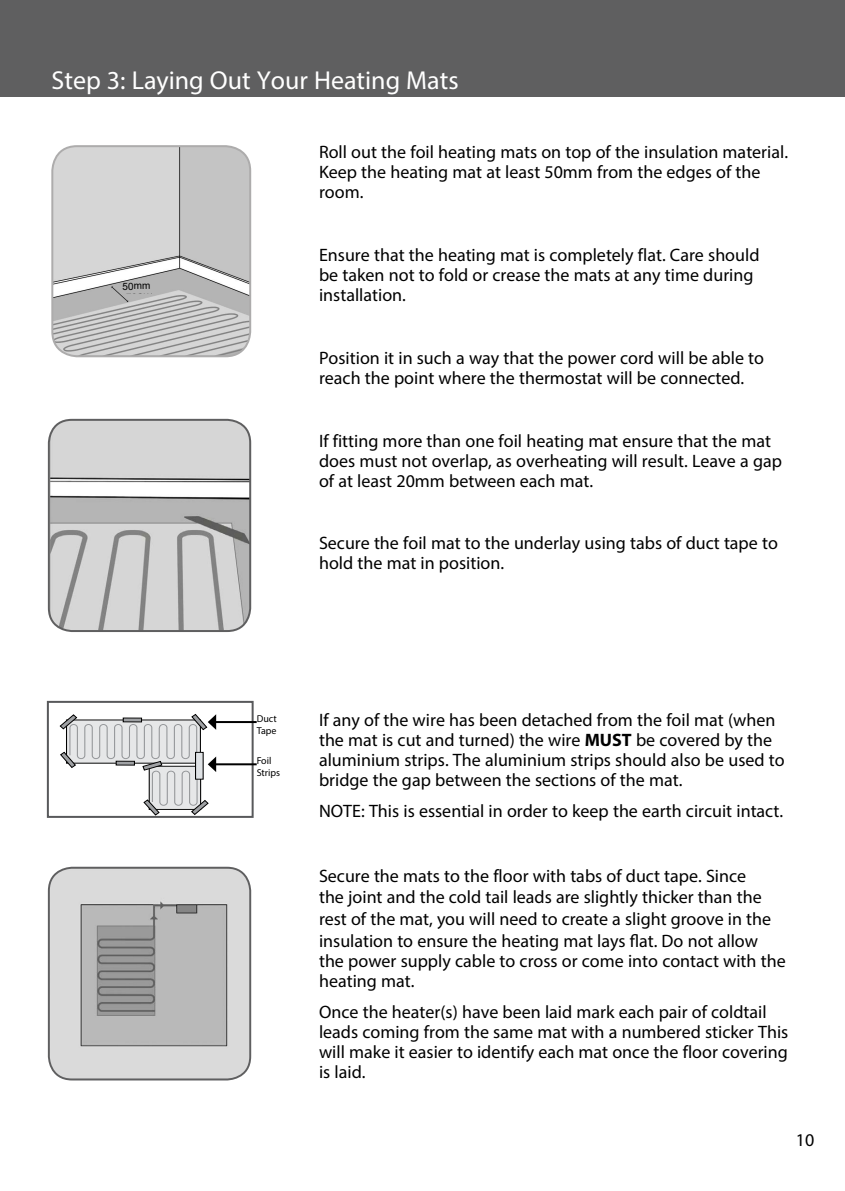
<style>
.page{position:relative;width:845px;height:1191px;background:#fff}
.page>*{position:absolute;margin:0;border:0;box-sizing:border-box;transform-origin:0 0}
.t1{font:26px "Myriad Pro";color:#fff}
.t2{font:18px/20px "Myriad Pro";color:#000}
.t3{font:10px/12px "Myriad Pro";color:#000}
.t4{font:10px "Arial";color:#000}
.s1{font-weight:700}
</style>
<div class="page">
<div style="left:0;top:0;width:845px;height:96px;background:#5f5f60"></div>
<img style="left:53px;top:148px;width:197px;height:208px">
<div style="left:51px;top:145px;width:200px;height:212px;border:2px solid #adacac;border-radius:25px"></div>
<img style="left:50px;top:420px;width:200px;height:211px">
<div style="left:48px;top:419px;width:203px;height:213px;border:2px solid #5f5f60;border-radius:23px"></div>
<div style="left:47px;top:701px;width:207px;height:117px;border:2px solid #58595b"></div>
<hr style="left:215px;top:763px;width:42px;height:2px;background:#000">
<hr style="left:215px;top:721px;width:42px;height:2px;background:#000">
<svg style="left:60px;top:714px;width:156px;height:101px"></svg>
<img style="left:49px;top:869px;width:201px;height:210px">
<div style="left:48px;top:866px;width:203px;height:214px;border:2px solid #5f5f60;border-radius:23px"></div>
<svg style="left:122px;top:282px;width:37px;height:12px"></svg>
<h1 class="t1" style="left:52px;top:68px;width:408px">Step 3: Laying Out Your Heating Mats</h1>
<p class="t4" style="left:122px;top:280px;width:29px;rotate:-1deg">50mm</p>
<p class="t2" style="left:319px;top:143px;width:470px">Roll out the foil heating mats on top of the insulation material.<br>Keep the heating mat at least 50mm from the edges of the room.</p>
<p class="t2" style="left:319px;top:246px;width:442px">Ensure that the heating mat is completely flat. Care should be taken not to fold or crease the mats at any time during installation.</p>
<p class="t2" style="left:319px;top:348px;width:446px">Position it in such a way that the power cord will be able to reach the point where the thermostat will be connected.</p>
<p class="t2" style="left:319px;top:431px;width:464px">If fitting more than one foil heating mat ensure that the mat does must not overlap, as overheating will result. Leave a gap of at least 20mm between each mat.</p>
<p class="t2" style="left:319px;top:534px;width:460px">Secure the foil mat to the underlay using tabs of duct tape to hold the mat in position.</p>
<p class="t3" style="left:257px;top:712px;width:22px">Duct<br>Tape</p>
<p class="t3" style="left:257px;top:755px;width:25px">Foil<br>Strips</p>
<p class="t2" style="left:319px;top:710px;width:467px">If any of the wire has been detached from the foil mat (when the mat is cut and turned) the wire <span class="s1">MUST</span> be covered by the aluminium strips. The aluminium strips should also be used to bridge the gap between the sections of the mat.</p>
<p class="t2" style="left:319px;top:802px;width:465px">NOTE: This is essential in order to keep the earth circuit intact.</p>
<p class="t2" style="left:319px;top:865px;width:468px;line-height:21px">Secure the mats to the floor with tabs of duct tape. Since<br>the joint and the cold tail leads are slightly thicker than the rest of the mat, you will need to create a slight groove in the insulation to ensure the heating mat lays flat. Do not allow the power supply cable to cross or come into contact with the heating mat.</p>
<p class="t2" style="left:319px;top:1002px;width:471px">Once the heater(s) have been laid mark each pair of coldtail leads coming from the same mat with a numbered sticker This will make it easier to identify each mat once the floor covering is laid.</p>
<p class="t2" style="left:796px;top:1130px;width:20px">10</p>
</div>
